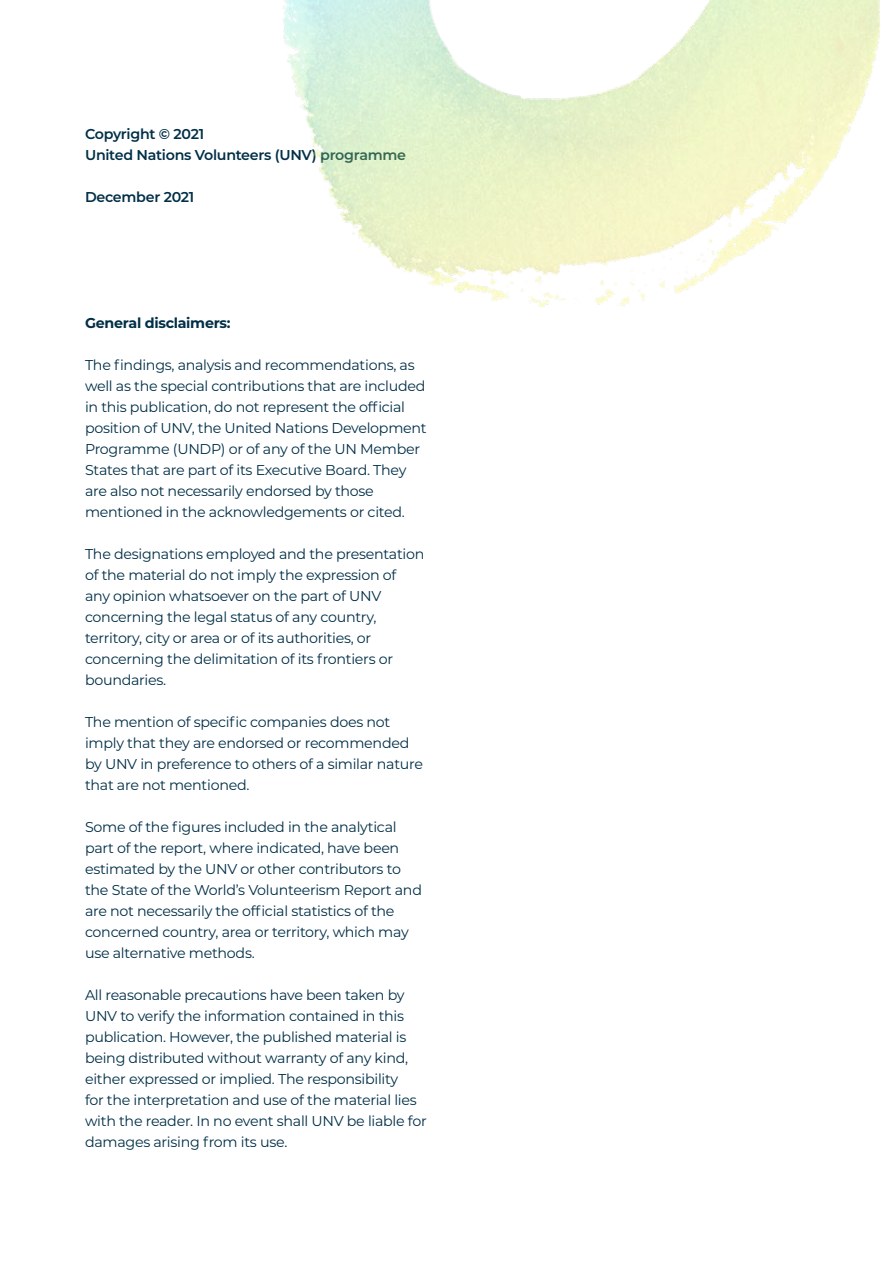
<style>
.page{position:relative;width:893px;height:1263px;background:#fff}
.page>*{position:absolute;margin:0;border:0;box-sizing:border-box;transform-origin:0 0}
.t1{font:14.25px/21px "Montserrat";letter-spacing:-.02em;color:#002f47}
.t2{font:600 14.25px/21px "Montserrat";letter-spacing:-.02em;color:#002f47}
.t3{font:700 14.25px "Montserrat";letter-spacing:-.02em;color:#002f47}
</style>
<div class="page">
<img style="left:283px;top:0;width:597px;height:308px">
<p class="t2" style="left:85px;top:123px;width:323px">Copyright © 2021<br>United Nations Volunteers (UNV) programme</p>
<p class="t2" style="left:85px;top:186px;width:111px">December 2021</p>
<p class="t3" style="left:85px;top:313px;width:147px">General disclaimers:</p>
<p class="t1" style="left:85px;top:354px;width:343px">The findings, analysis and recommendations, as well as the special contributions that are included in this publication, do not represent the official position of UNV, the United Nations Development Programme (UNDP) or of any of the UN Member States that are part of its Executive Board. They are also not necessarily endorsed by those mentioned in the acknowledgements or cited.</p>
<p class="t1" style="left:85px;top:543px;width:341px">The designations employed and the presentation of the material do not imply the expression of any opinion whatsoever on the part of UNV concerning the legal status of any country, territory, city or area or of its authorities, or concerning the delimitation of its frontiers or boundaries.</p>
<p class="t1" style="left:85px;top:711px;width:339px">The mention of specific companies does not imply that they are endorsed or recommended by UNV in preference to others of a similar nature that are not mentioned.</p>
<p class="t1" style="left:85px;top:816px;width:338px">Some of the figures included in the analytical part of the report, where indicated, have been estimated by the UNV or other contributors to the State of the World’s Volunteerism Report and are not necessarily the official statistics of the concerned country, area or territory, which may use alternative methods.</p>
<p class="t1" style="left:85px;top:984px;width:343px">All reasonable precautions have been taken by UNV to verify the information contained in this publication. However, the published material is being distributed without warranty of any kind, either expressed or implied. The responsibility<br>for the interpretation and use of the material lies with the reader. In no event shall UNV be liable for damages arising from its use.</p>
</div>
